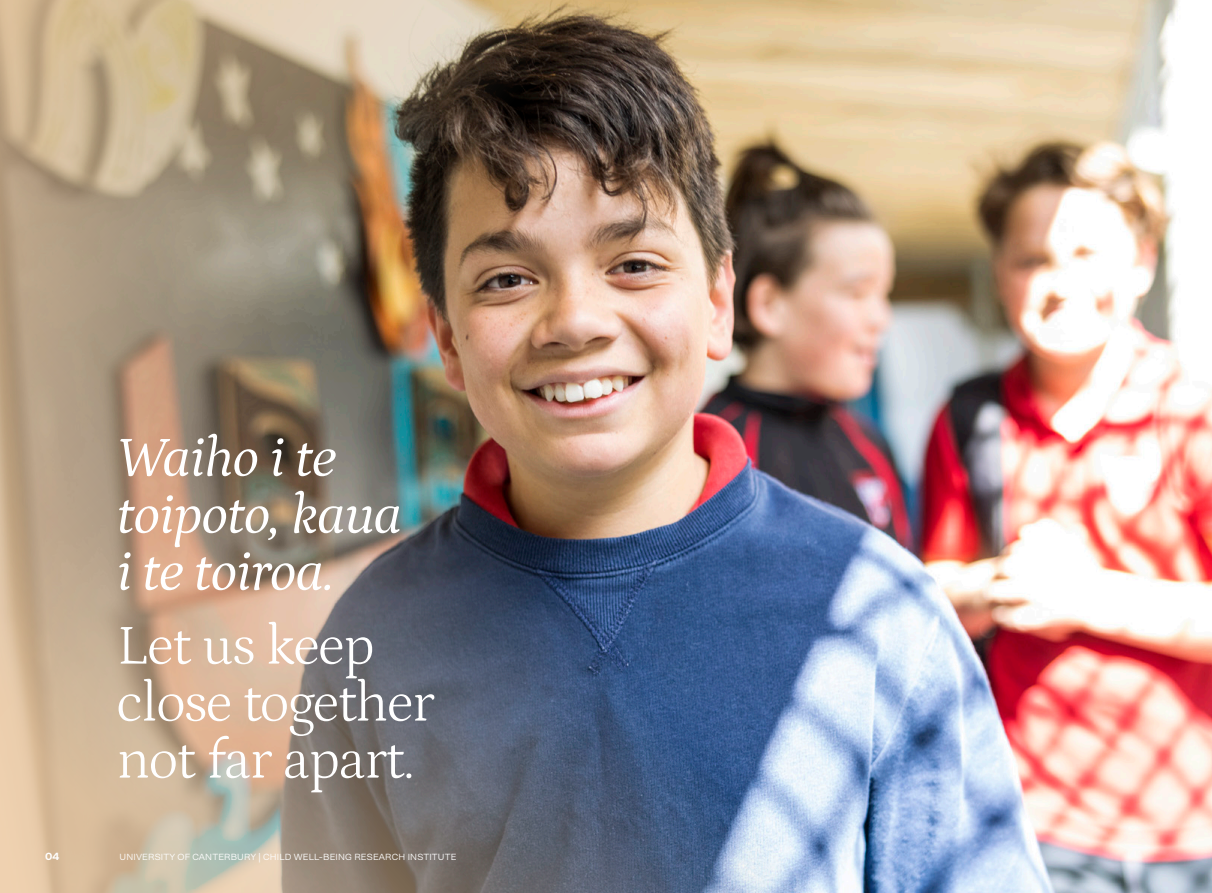
<style>
.page{position:relative;width:1212px;height:893px;background:#fff}
.page>*{position:absolute;margin:0;border:0;box-sizing:border-box;transform-origin:0 0}
.t1{font:57px/57px "Petrona";letter-spacing:-.02em;color:#fff}
.t2{font:italic 57px/57px "Petrona";letter-spacing:-.02em;color:#fff}
.t3{font:700 10.5px "Neogrotesk Pro";color:#fff}
.t4{font:300 9px "Neogrotesk Pro";letter-spacing:.02em;color:#fff}
</style>
<div class="page">
<img style="left:1009px;top:0;width:203px;height:893px">
<img style="left:799px;top:0;width:210px;height:893px">
<img style="left:0;top:0;width:799px;height:893px">
<p class="t2" style="left:117px;top:424px;width:287px">Waiho i te toipoto, kaua i te toiroa.</p>
<p class="t1" style="left:117px;top:612px;width:319px">Let us keep close together not far apart.</p>
<p class="t3" style="left:45px;top:849px;width:16px">04</p>
<p class="t4" style="left:120px;top:851px;width:338px">UNIVERSITY OF CANTERBURY | CHILD WELL-BEING RESEARCH INSTITUTE</p>
</div>
